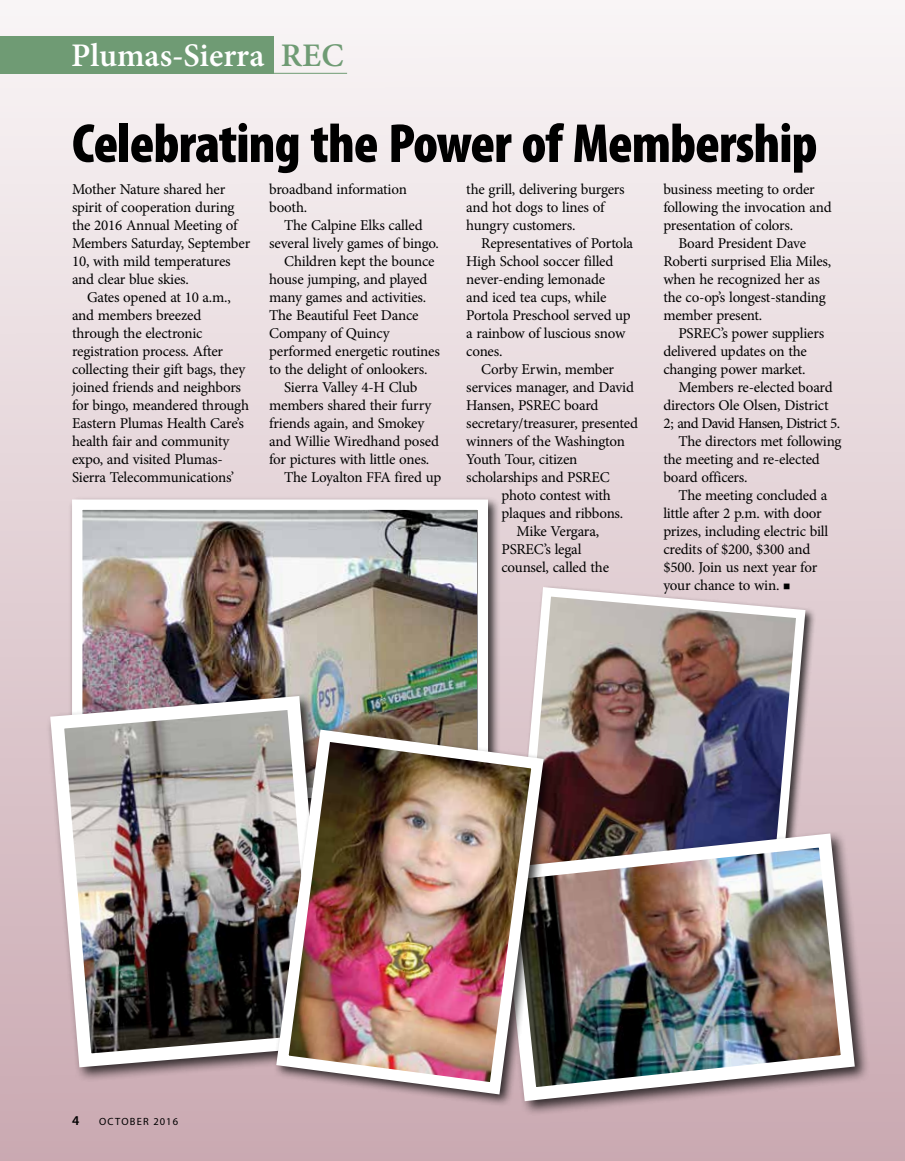
<style>
.page{position:relative;width:905px;height:1161px;background:#fff}
.page>*{position:absolute;margin:0;border:0;box-sizing:border-box;transform-origin:0 0}
.t1{font:900 condensed 55.5px "Myriad Pro";letter-spacing:-.015em;color:#000}
.t2{font:600 33px "Minion Pro";color:#fff}
.t3{font:15px/18px "Minion Pro";letter-spacing:-.015em;color:#000}
.t4{font:15px "Minion Pro";letter-spacing:-.045em;color:#000}
.t5{font:600 13.5px "Myriad Pro";color:#000}
.t6{font:10.5px "Myriad Pro";letter-spacing:.12em;color:#000}
.s1{color:#6f9b74}
</style>
<div class="page">
<div style="left:0;top:0;width:904px;height:1161px;background:linear-gradient(to bottom,#f9f5f6,#caa9b1)"></div>
<div style="left:0;top:36px;width:273px;height:38px;background:#6f9b74"></div>
<hr style="left:234px;top:73px;width:113px;height:1px;background:#6f9b74">
<div style="left:69px;top:496px;width:432px;height:315px;background:#000;opacity:.75"></div>
<img style="left:83px;top:511px;width:393px;height:212px">
<div style="left:72px;top:500px;width:416px;height:298px;border:10px solid #fff"></div>
<img style="left:510px;top:582px;width:300px;height:244px">
<img style="left:43px;top:689px;width:292px;height:385px">
<div style="left:496px;top:830px;width:374px;height:287px;background:#000;opacity:.75"></div>
<img style="left:556px;top:826px;width:305px;height:282px">
<div style="left:273px;top:726px;width:283px;height:382px;background:#000;opacity:.75"></div>
<img style="left:270px;top:723px;width:280px;height:378px">
<h2 class="t2" style="left:71px;top:33px;width:274px">Plumas-Sierra <span class="s1">REC</span></h2>
<h1 class="t1" style="left:72px;top:108px;width:747px">Celebrating the Power of Membership</h1>
<p class="t3" style="left:72px;top:180px;width:180px">Mother Nature shared her spirit of cooperation during the 2016 Annual Meeting of<br>Members Saturday, September<br>10, with mild temperatures and clear blue skies.</p>
<p class="t3" style="left:72px;top:288px;width:179px;text-indent:15px">Gates opened at 10 a.m., and members breezed through the electronic registration process. After collecting their gift bags, they joined friends and neighbors for bingo, meandered through<br>Eastern Plumas Health Care’s health fair and community expo, and visited Plumas-<br>Sierra Telecommunications’</p>
<p class="t3" style="left:269px;top:180px;width:139px">broadband information booth.</p>
<p class="t3" style="left:284px;top:216px;width:140px">The Calpine Elks called</p>
<p class="t3" style="left:269px;top:234px;width:171px">several lively games of bingo.</p>
<p class="t3" style="left:284px;top:252px;width:152px">Children kept the bounce</p>
<p class="t3" style="left:269px;top:270px;width:160px">house jumping, and played</p>
<p class="t3" style="left:269px;top:288px;width:159px">many games and activities.</p>
<p class="t3" style="left:269px;top:306px;width:151px">The Beautiful Feet Dance</p>
<p class="t3" style="left:269px;top:324px;width:122px">Company of Quincy</p>
<p class="t3" style="left:269px;top:342px;width:172px">performed energetic routines</p>
<p class="t3" style="left:269px;top:360px;width:160px">to the delight of onlookers.</p>
<p class="t3" style="left:284px;top:378px;width:135px">Sierra Valley 4-H Club</p>
<p class="t3" style="left:269px;top:396px;width:164px">members shared their furry</p>
<p class="t3" style="left:269px;top:414px;width:157px">friends again, and Smokey</p>
<p class="t3" style="left:269px;top:432px;width:171px">and Willie Wiredhand posed</p>
<p class="t3" style="left:269px;top:450px;width:162px">for pictures with little ones.</p>
<p class="t3" style="left:284px;top:468px;width:158px">The Loyalton FFA fired up</p>
<p class="t3" style="left:466px;top:180px;width:160px">the grill, delivering burgers and hot dogs to lines of hungry customers.</p>
<p class="t3" style="left:466px;top:234px;width:168px;text-indent:15px">Representatives of Portola<br>High School soccer filled never-ending lemonade<br>and iced tea cups, while<br>Portola Preschool served up a rainbow of luscious snow cones.</p>
<p class="t3" style="left:481px;top:360px;width:134px">Corby Erwin, member</p>
<p class="t3" style="left:466px;top:378px;width:169px">services manager, and David</p>
<p class="t3" style="left:466px;top:396px;width:134px">Hansen, PSREC board</p>
<p class="t3" style="left:466px;top:414px;width:173px">secretary/treasurer, presented</p>
<p class="t3" style="left:466px;top:432px;width:160px">winners of the Washington</p>
<p class="t3" style="left:466px;top:450px;width:113px">Youth Tour, citizen</p>
<p class="t3" style="left:466px;top:468px;width:145px">scholarships and PSREC</p>
<p class="t3" style="left:501px;top:486px;width:111px">photo contest with</p>
<p class="t3" style="left:501px;top:504px;width:123px">plaques and ribbons.</p>
<p class="t3" style="left:516px;top:522px;width:84px">Mike Vergara,</p>
<p class="t3" style="left:501px;top:540px;width:82px">PSREC’s legal</p>
<p class="t3" style="left:501px;top:558px;width:109px">counsel, called the</p>
<p class="t3" style="left:663px;top:180px;width:153px">business meeting to order</p>
<p class="t3" style="left:663px;top:198px;width:170px">following the invocation and</p>
<p class="t3" style="left:663px;top:216px;width:131px">presentation of colors.</p>
<p class="t3" style="left:678px;top:234px;width:129px">Board President Dave</p>
<p class="t3" style="left:663px;top:252px;width:169px">Roberti surprised Elia Miles,</p>
<p class="t3" style="left:663px;top:270px;width:158px">when he recognized her as</p>
<p class="t3" style="left:663px;top:288px;width:164px">the co-op’s longest-standing</p>
<p class="t3" style="left:663px;top:306px;width:100px">member present.</p>
<p class="t3" style="left:678px;top:324px;width:147px">PSREC’s power suppliers</p>
<p class="t3" style="left:663px;top:342px;width:145px">delivered updates on the</p>
<p class="t3" style="left:663px;top:360px;width:144px">changing power market.</p>
<p class="t3" style="left:678px;top:378px;width:156px">Members re-elected board</p>
<p class="t3" style="left:663px;top:396px;width:167px">directors Ole Olsen, District</p>
<p class="t4" style="left:663px;top:413px;width:178px">2; and David Hansen, District 5.</p>
<p class="t3" style="left:678px;top:432px;width:165px">The directors met following</p>
<p class="t3" style="left:663px;top:450px;width:158px">the meeting and re-elected</p>
<p class="t3" style="left:663px;top:468px;width:86px">board officers.</p>
<p class="t3" style="left:678px;top:486px;width:150px">The meeting concluded a</p>
<p class="t3" style="left:663px;top:504px;width:160px">little after 2 p.m. with door</p>
<p class="t3" style="left:663px;top:522px;width:166px">prizes, including electric bill</p>
<p class="t3" style="left:663px;top:540px;width:148px">credits of $200, $300 and</p>
<p class="t3" style="left:663px;top:558px;width:155px">$500. Join us next year for</p>
<p class="t3" style="left:663px;top:576px;width:128px">your chance to win. ■</p>
<p class="t5" style="left:72px;top:1112px;width:9px">4</p>
<p class="t6" style="left:99px;top:1115px;width:80px">OCTOBER 2016</p>
</div>
